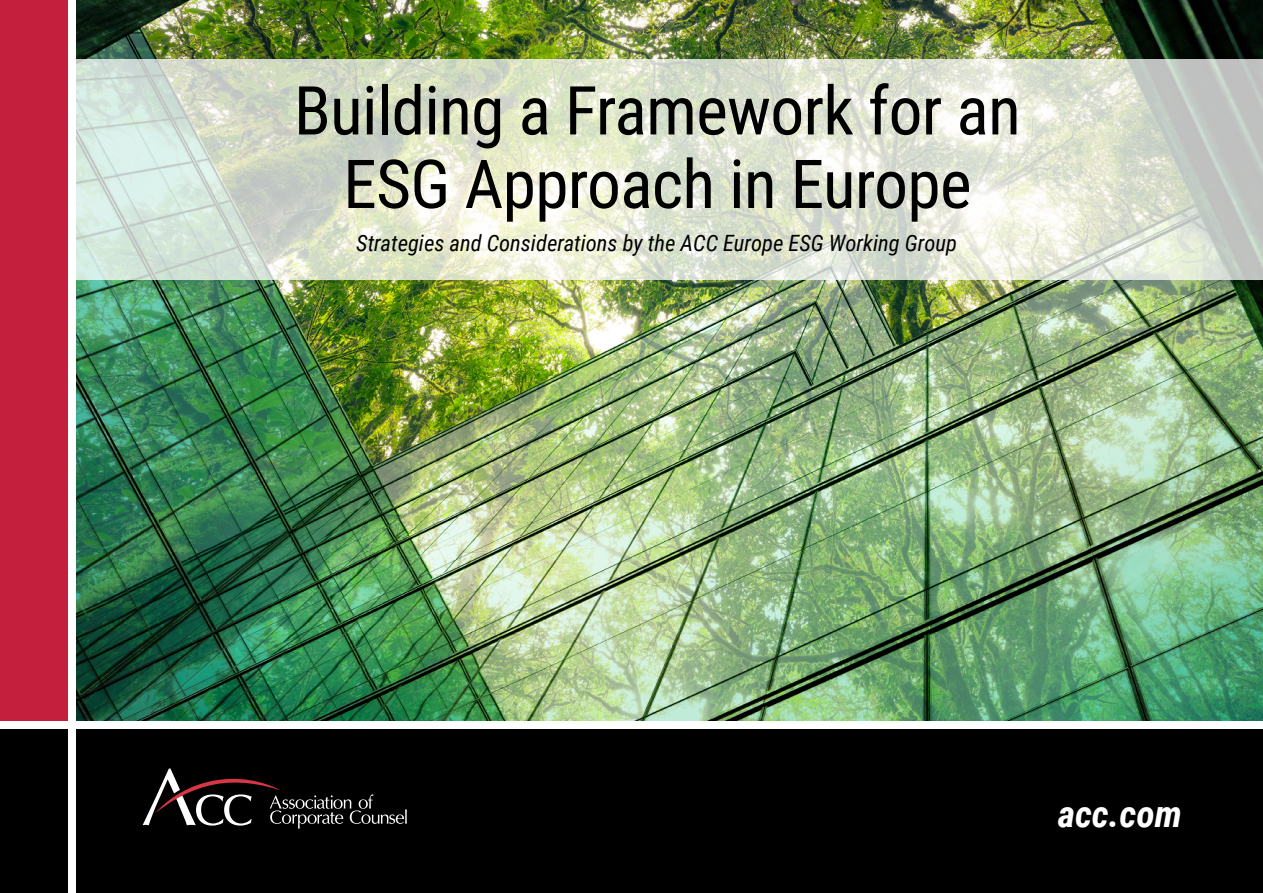
<style>
.page{position:relative;width:1263px;height:893px;background:#fff}
.page>*{position:absolute;margin:0;border:0;box-sizing:border-box;transform-origin:0 0}
.t1{font:67.5px/73.5px "Roboto Condensed";letter-spacing:-.01em;color:#000;text-align:center}
.t2{font:italic 700 37.5px "Roboto Condensed";color:#fff}
.t3{font:italic 22.5px "Roboto Condensed";color:#000}
</style>
<div class="page">
<img style="left:76px;top:0;width:1187px;height:721px">
<div style="left:0;top:0;width:68px;height:738px;background:#c4203e"></div>
<div style="left:0;top:728px;width:1263px;height:165px;background:#000"></div>
<div style="left:68px;top:0;width:8px;height:893px;background:#fff"></div>
<svg style="left:143px;top:768px;width:264px;height:61px"></svg>
<div style="left:0;top:721px;width:1263px;height:7px;background:#fff"></div>
<svg style="left:76px;top:59px;width:1187px;height:220px;background:#dce2d2"></svg>
<h1 class="t1" style="left:294px;top:71px;width:728px">Building a Framework for an<br>ESG Approach in Europe</h1>
<p class="t3" style="left:356px;top:227px;width:602px">Strategies and Considerations by the ACC Europe ESG Working Group</p>
<h2 class="t2" style="left:1058px;top:788px;width:126px">acc.com</h2>
</div>
